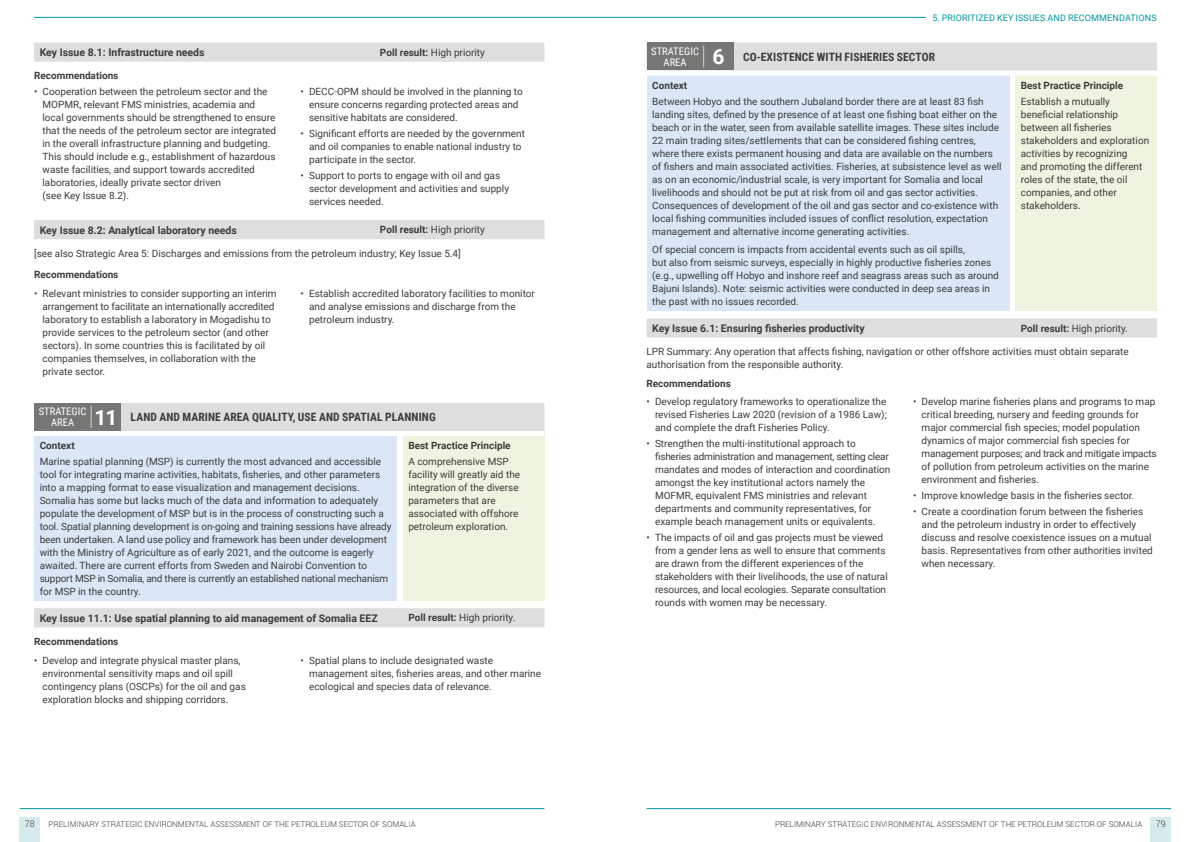
<style>
.page{position:relative;width:1191px;height:842px;background:#fff}
.page>*{position:absolute;margin:0;border:0;box-sizing:border-box;transform-origin:0 0}
.t1{font:700 11.5px "Roboto Condensed";letter-spacing:.01em;color:#3c3c3b}
.t2{font:700 10.5px "Roboto";color:#3c3c3b}
.t3{font:10.5px/11px "Roboto Condensed";letter-spacing:.005em;color:#fff}
.t4{font:10px/13px "Roboto";color:#3c3c3b}
.t5{font:700 10px "Roboto";color:#3c3c3b}
.t6{font:9px "Roboto";letter-spacing:.015em;color:#0098a0}
.t7{font:300 9px "Roboto";color:#3c3c3b}
.t8{font:300 8px "Roboto";color:#3c3c3b}
.s1{font-weight:700}
.s2{font-family:"Roboto";font-weight:700;font-size:21px}
</style>
<div class="page">
<div style="left:34px;top:43px;width:510px;height:19px;background:#dedede"></div>
<div style="left:34px;top:220px;width:510px;height:19px;background:#dedede"></div>
<svg style="left:34px;top:403px;width:510px;height:224px;fill:#dedede"></svg>
<div style="left:34px;top:433px;width:363px;height:168px;background:#dbe7f7"></div>
<div style="left:403px;top:433px;width:141px;height:168px;background:#eef4df"></div>
<div style="left:34px;top:431px;width:363px;height:5px;background:#fff"></div>
<svg style="left:397px;top:431px;width:6px;height:5px"></svg>
<div style="left:403px;top:431px;width:141px;height:5px;background:#fff"></div>
<div style="left:34px;top:403px;width:87px;height:28px;background:#767675"></div>
<svg style="left:91px;top:406px;width:1px;height:22px"></svg>
<svg style="left:646px;top:43px;width:511px;height:295px;background:#e2e3e4"></svg>
<div style="left:646px;top:73px;width:363px;height:238px;background:#dbe7f7"></div>
<div style="left:1015px;top:73px;width:142px;height:238px;background:#eef4df"></div>
<div style="left:646px;top:70px;width:363px;height:5px;background:#fff"></div>
<svg style="left:1009px;top:70px;width:6px;height:5px"></svg>
<div style="left:1015px;top:70px;width:142px;height:5px;background:#fff"></div>
<div style="left:646px;top:43px;width:87px;height:27px;background:#767675"></div>
<svg style="left:703px;top:45px;width:1px;height:22px"></svg>
<div style="left:20px;top:817px;width:20px;height:25px;background:#d7ebed"></div>
<div style="left:1150px;top:817px;width:21px;height:25px;background:#d7ebed"></div>
<hr style="left:20px;top:808px;width:524px;height:1px;background:#0098a0">
<hr style="left:646px;top:808px;width:525px;height:1px;background:#0098a0">
<hr style="left:34px;top:17px;width:1123px;height:1px;background:#0098a0">
<div style="left:926px;top:14px;width:231px;height:7px;background:#fff"></div>
<p class="t2" style="left:40px;top:45px;width:166px">Key Issue 8.1: Infrastructure needs</p>
<p class="t4" style="left:380px;top:45px;width:106px"><span class="s1">Poll result:</span> High priority</p>
<p class="t5" style="left:34px;top:69px;width:86px">Recommendations</p>
<p class="t4" style="left:43px;top:85px;width:235px;text-indent:-8px">• Cooperation between the petroleum sector and the MOPMR, relevant FMS ministries, academia and local governments should be strengthened to ensure that the needs of the petroleum sector are integrated in the overall infrastructure planning and budgeting.<br>This should include e.g., establishment of hazardous waste facilities, and support towards accredited laboratories, ideally private sector driven<br>(see Key Issue 8.2).</p>
<p class="t4" style="left:309px;top:85px;width:215px;text-indent:-8px">• DECC-OPM should be involved in the planning to ensure concerns regarding protected areas and sensitive habitats are considered.</p>
<p class="t4" style="left:309px;top:126px;width:217px;text-indent:-9px">• Significant efforts are needed by the government and oil companies to enable national industry to participate in the sector.</p>
<p class="t4" style="left:309px;top:168px;width:201px;text-indent:-8px">• Support to ports to engage with oil and gas sector development and activities and supply services needed.</p>
<p class="t2" style="left:40px;top:223px;width:199px">Key Issue 8.2: Analytical laboratory needs</p>
<p class="t4" style="left:380px;top:223px;width:106px"><span class="s1">Poll result:</span> High priority</p>
<p class="t4" style="left:34px;top:246px;width:428px">[see also Strategic Area 5: Discharges and emissions from the petroleum industry; Key Issue 5.4]</p>
<p class="t5" style="left:34px;top:268px;width:86px">Recommendations</p>
<p class="t4" style="left:43px;top:287px;width:236px;text-indent:-8px">• Relevant ministries to consider supporting an interim arrangement to facilitate an internationally accredited laboratory to establish a laboratory in Mogadishu to provide services to the petroleum sector (and other sectors). In some countries this is facilitated by oil companies themselves, in collaboration with the private sector.</p>
<p class="t4" style="left:309px;top:287px;width:227px;text-indent:-8px">• Establish accredited laboratory facilities to monitor and analyse emissions and discharge from the petroleum industry.</p>
<p class="t1" style="left:131px;top:409px;width:307px">LAND AND MARINE AREA QUALITY, USE AND SPATIAL PLANNING</p>
<p class="t5" style="left:40px;top:439px;width:37px">Context</p>
<p class="t4" style="left:40px;top:455px;width:353px">Marine spatial planning (MSP) is currently the most advanced and accessible tool for integrating marine activities, habitats, fisheries, and other parameters into a mapping format to ease visualization and management decisions.<br>Somalia has some but lacks much of the data and information to adequately populate the development of MSP but is in the process of constructing such a tool. Spatial planning development is on-going and training sessions have already been undertaken. A land use policy and framework has been under development with the Ministry of Agriculture as of early 2021, and the outcome is eagerly awaited. There are current efforts from Sweden and Nairobi Convention to support MSP in Somalia, and there is currently an established national mechanism for MSP in the country.</p>
<p class="t3" style="left:51px;top:405px;width:68px;text-indent:-12px">STRATEGIC<br>AREA <span class="s2">11</span></p>
<p class="t5" style="left:408px;top:439px;width:104px">Best Practice Principle</p>
<p class="t4" style="left:408px;top:455px;width:113px">A comprehensive MSP facility will greatly aid the integration of the diverse parameters that are associated with offshore petroleum exploration.</p>
<p class="t2" style="left:40px;top:611px;width:340px">Key Issue 11.1: Use spatial planning to aid management of Somalia EEZ</p>
<p class="t4" style="left:408px;top:611px;width:109px"><span class="s1">Poll result:</span> High priority.</p>
<p class="t5" style="left:34px;top:634px;width:86px">Recommendations</p>
<p class="t4" style="left:43px;top:653px;width:205px;text-indent:-8px">• Develop and integrate physical master plans, environmental sensitivity maps and oil spill contingency plans (OSCPs) for the oil and gas exploration blocks and shipping corridors.</p>
<p class="t4" style="left:309px;top:653px;width:233px;text-indent:-8px">• Spatial plans to include designated waste management sites, fisheries areas, and other marine ecological and species data of relevance.</p>
<p class="t3" style="left:663px;top:45px;width:63px;text-indent:-12px">STRATEGIC<br>AREA <span class="s2">6</span></p>
<p class="t6" style="left:932px;top:11px;width:226px">5. PRIORITIZED KEY ISSUES AND RECOMMENDATIONS</p>
<p class="t1" style="left:743px;top:49px;width:193px">CO-EXISTENCE WITH FISHERIES SECTOR</p>
<p class="t5" style="left:652px;top:78px;width:37px">Context</p>
<p class="t4" style="left:652px;top:94px;width:351px">Between Hobyo and the southern Jubaland border there are at least 83 fish landing sites, defined by the presence of at least one fishing boat either on the beach or in the water, seen from available satellite images. These sites include 22 main trading sites/settlements that can be considered fishing centres, where there exists permanent housing and data are available on the numbers of fishers and main associated activities. Fisheries, at subsistence level as well as on an economic/industrial scale, is very important for Somalia and local livelihoods and should not be put at risk from oil and gas sector activities.<br>Consequences of development of the oil and gas sector and co-existence with local fishing communities included issues of conflict resolution, expectation management and alternative income generating activities.</p>
<p class="t4" style="left:652px;top:243px;width:348px">Of special concern is impacts from accidental events such as oil spills,<br>but also from seismic surveys, especially in highly productive fisheries zones (e.g., upwelling off Hobyo and inshore reef and seagrass areas such as around Bajuni Islands). Note: seismic activities were conducted in deep sea areas in the past with no issues recorded.</p>
<p class="t5" style="left:1020px;top:78px;width:104px">Best Practice Principle</p>
<p class="t4" style="left:1020px;top:94px;width:130px">Establish a mutually beneficial relationship between all fisheries stakeholders and exploration activities by recognizing<br>and promoting the different roles of the state, the oil companies, and other stakeholders.</p>
<p class="t2" style="left:652px;top:321px;width:214px">Key Issue 6.1: Ensuring fisheries productivity</p>
<p class="t4" style="left:1020px;top:321px;width:109px"><span class="s1">Poll result:</span> High priority.</p>
<p class="t4" style="left:646px;top:345px;width:484px">LPR Summary: Any operation that affects fishing, navigation or other offshore activities must obtain separate authorisation from the responsible authority.</p>
<p class="t5" style="left:646px;top:376px;width:86px">Recommendations</p>
<p class="t4" style="left:655px;top:395px;width:233px;text-align:justify;text-indent:-8px">• Develop regulatory frameworks to operationalize the revised Fisheries Law 2020 (revision of a 1986 Law); and complete the draft Fisheries Policy.</p>
<p class="t4" style="left:655px;top:437px;width:237px;text-indent:-8px">• Strengthen the multi-institutional approach to fisheries administration and management, setting clear mandates and modes of interaction and coordination amongst the key institutional actors namely the MOFMR, equivalent FMS ministries and relevant departments and community representatives, for example beach management units or equivalents.</p>
<p class="t4" style="left:655px;top:531px;width:234px;text-indent:-8px">• The impacts of oil and gas projects must be viewed from a gender lens as well to ensure that comments are drawn from the different experiences of the stakeholders with their livelihoods, the use of natural resources, and local ecologies. Separate consultation rounds with women may be necessary.</p>
<p class="t4" style="left:921px;top:395px;width:237px;text-indent:-8px">• Develop marine fisheries plans and programs to map critical breeding, nursery and feeding grounds for major commercial fish species; model population dynamics of major commercial fish species for management purposes; and track and mitigate impacts of pollution from petroleum activities on the marine environment and fisheries.</p>
<p class="t4" style="left:913px;top:489px;width:223px">• Improve knowledge basis in the fisheries sector.</p>
<p class="t4" style="left:921px;top:505px;width:233px;text-indent:-8px">• Create a coordination forum between the fisheries and the petroleum industry in order to effectively discuss and resolve coexistence issues on a mutual basis. Representatives from other authorities invited when necessary.</p>
<p class="t7" style="left:25px;top:817px;width:11px">78</p>
<p class="t8" style="left:49px;top:819px;width:369px">PRELIMINARY STRATEGIC ENVIRONMENTAL ASSESSMENT OF THE PETROLEUM SECTOR OF SOMALIA</p>
<p class="t8" style="left:775px;top:819px;width:369px">PRELIMINARY STRATEGIC ENVIRONMENTAL ASSESSMENT OF THE PETROLEUM SECTOR OF SOMALIA</p>
<p class="t7" style="left:1156px;top:817px;width:11px">79</p>
</div>
